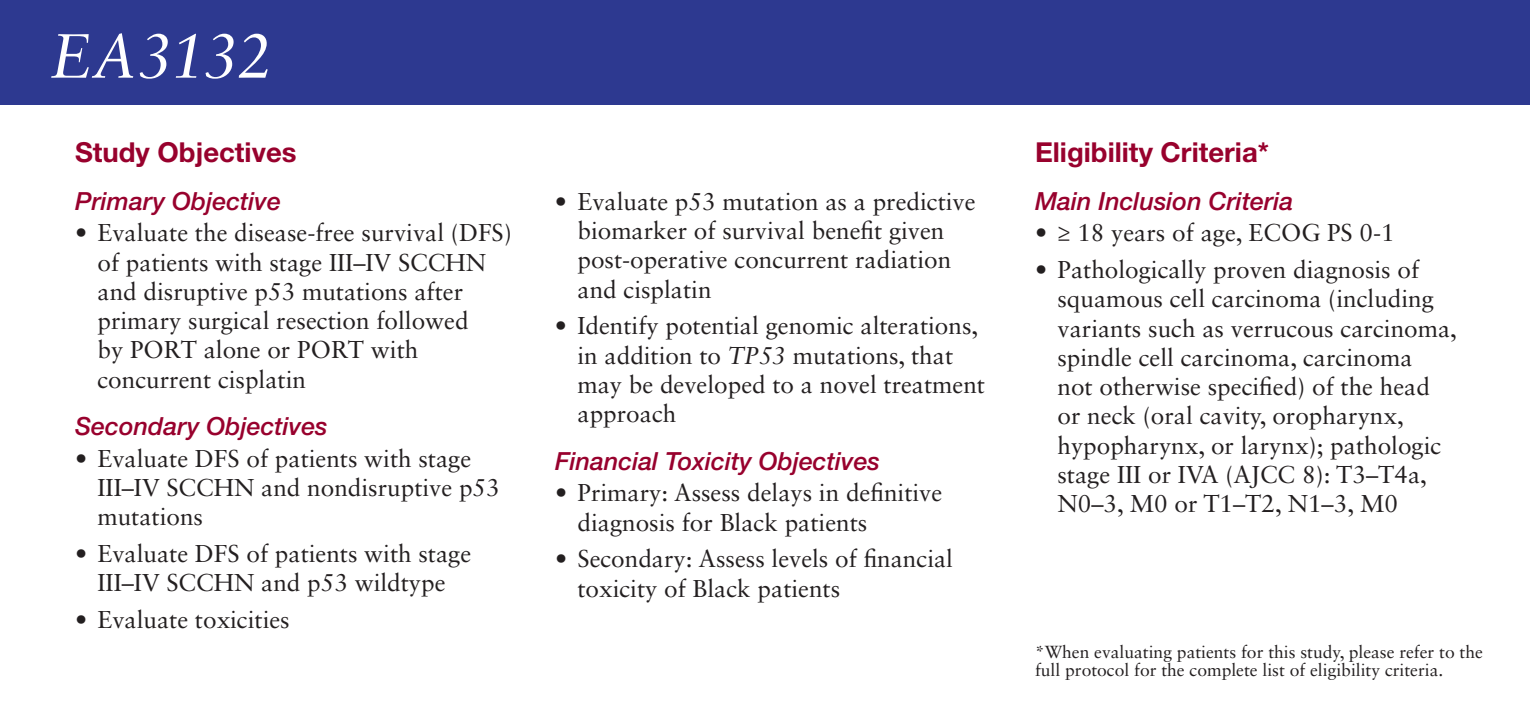
<style>
.page{position:relative;width:1530px;height:720px;background:#fff}
.page>*{position:absolute;margin:0;border:0;box-sizing:border-box;transform-origin:0 0}
.t1{font:italic 62.5px "Sabon LT Std";letter-spacing:-.02em;color:#fff}
.t2{font:700 27.5px "Helvetica Neue LT Std";color:#98012d}
.t3{font:italic 500 25px "Helvetica Neue LT Std";color:#98012d}
.t4{font:24.5px/29.2px "Sabon LT Std";color:#231f20}
.t5{font:17.5px/17.5px "Sabon LT Std";color:#231f20}
.s1{font-style:italic}
</style>
<div class="page">
<div style="left:0;top:0;width:1530px;height:105px;background:#2d3990"></div>
<h1 class="t1" style="left:50px;top:20px;width:224px">EA3132</h1>
<p class="t2" style="left:75px;top:135px;width:223px">Study Objectives</p>
<p class="t3" style="left:75px;top:186px;width:208px">Primary Objective</p>
<p class="t4" style="left:97px;top:218px;width:416px;text-indent:-22px">• Evaluate the disease-free survival (DFS) of patients with stage III–IV SCCHN and disruptive p53 mutations after primary surgical resection followed<br>by PORT alone or PORT with concurrent cisplatin</p>
<p class="t3" style="left:75px;top:411px;width:254px">Secondary Objectives</p>
<p class="t4" style="left:97px;top:443px;width:404px;text-indent:-22px">• Evaluate DFS of patients with stage<br>III–IV SCCHN and nondisruptive p53 mutations</p>
<p class="t4" style="left:75px;top:539px;width:398px;text-align:center">• Evaluate DFS of patients with stage<br>III–IV SCCHN and p53 wildtype</p>
<p class="t4" style="left:75px;top:605px;width:216px">• Evaluate toxicities</p>
<p class="t4" style="left:577px;top:187px;width:400px;text-indent:-22px">• Evaluate p53 mutation as a predictive biomarker of survival benefit given post-operative concurrent radiation and cisplatin</p>
<p class="t4" style="left:577px;top:311px;width:409px;text-indent:-22px">• Identify potential genomic alterations, in addition to <span class="s1">TP53</span> mutations, that may be developed to a novel treatment approach</p>
<p class="t3" style="left:555px;top:446px;width:327px">Financial Toxicity Objectives</p>
<p class="t4" style="left:577px;top:478px;width:366px;text-indent:-22px">• Primary: Assess delays in definitive diagnosis for Black patients</p>
<p class="t4" style="left:577px;top:544px;width:377px;text-indent:-22px">• Secondary: Assess levels of financial toxicity of Black patients</p>
<p class="t2" style="left:1035px;top:135px;width:235px">Eligibility Criteria*</p>
<p class="t3" style="left:1035px;top:186px;width:260px">Main Inclusion Criteria</p>
<p class="t4" style="left:1035px;top:218px;width:361px">• ≥ 18 years of age, ECOG PS 0-1</p>
<p class="t4" style="left:1057px;top:255px;width:401px;text-indent:-22px">• Pathologically proven diagnosis of squamous cell carcinoma (including variants such as verrucous carcinoma, spindle cell carcinoma, carcinoma<br>not otherwise specified) of the head or neck (oral cavity, oropharynx, hypopharynx, or larynx); pathologic stage III or IVA (AJCC 8): T3–T4a, N0–3, M0 or T1–T2, N1–3, M0</p>
<p class="t5" style="left:1035px;top:643px;width:449px">*When evaluating patients for this study, please refer to the full protocol for the complete list of eligibility criteria.</p>
</div>
